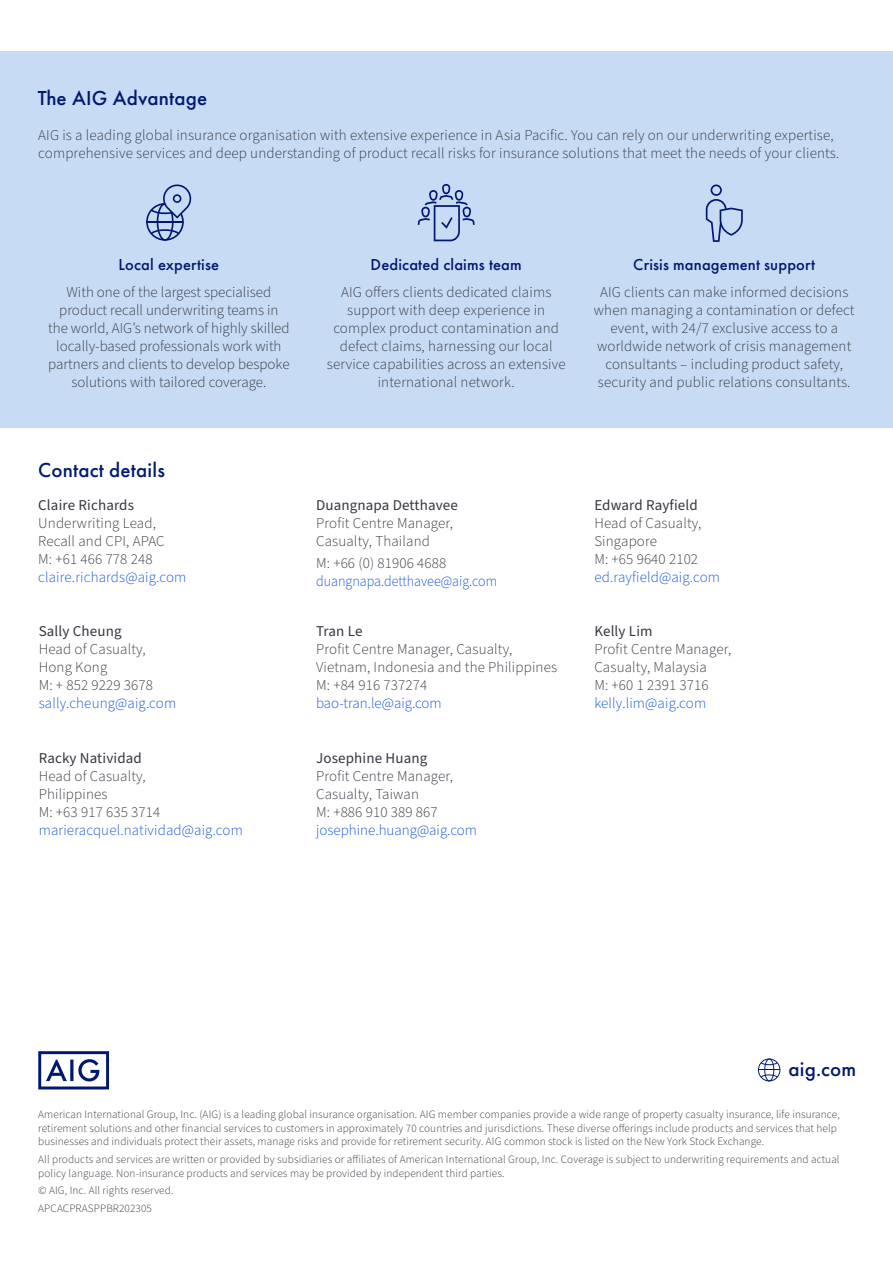
<style>
.page{position:relative;width:893px;height:1263px;background:#fff}
.page>*{position:absolute;margin:0;border:0;box-sizing:border-box;transform-origin:0 0}
.t1{font:500 21px "Futura PT";letter-spacing:.01em;color:#001871}
.t2{font:500 16.5px "Futura PT";letter-spacing:.01em;color:#001871}
.t3{font:300 15px/18px "Source Sans Pro";letter-spacing:.01em;color:#343741}
.t4{font:300 15px "Source Sans Pro";letter-spacing:.01em;color:#1352de}
.t5{font:15px "Source Sans Pro";letter-spacing:.01em;color:#343741}
.t6{font:300 15px "Source Sans Pro";letter-spacing:.01em;color:#1352de;scale:.94 1}
.t7{font:300 11.25px/13.5px "Source Sans Pro";letter-spacing:.01em;color:#343741}
</style>
<div class="page">
<div style="left:0;top:51px;width:893px;height:377px;background:#c7dbf4"></div>
<svg style="left:418px;top:184px;width:57px;height:57px"></svg>
<svg style="left:146px;top:184px;width:46px;height:57px"></svg>
<svg style="left:706px;top:184px;width:37px;height:58px"></svg>
<svg style="left:38px;top:1051px;width:71px;height:38px"></svg>
<svg style="left:758px;top:1058px;width:22px;height:23px"></svg>
<h1 class="t1" style="left:38px;top:86px;width:171px">The AIG Advantage</h1>
<p class="t3" style="left:38px;top:126px;width:803px">AIG is a leading global insurance organisation with extensive experience in Asia Pacific. You can rely on our underwriting expertise, comprehensive services and deep understanding of product recall risks for insurance solutions that meet the needs of your clients.</p>
<p class="t2" style="left:119px;top:255px;width:102px">Local expertise</p>
<p class="t3" style="left:48px;top:283px;width:243px;text-align:center">With one of the largest specialised product recall underwriting teams in the world, AIG’s network of highly skilled locally-based professionals work with partners and clients to develop bespoke solutions with tailored coverage.</p>
<p class="t2" style="left:371px;top:255px;width:153px">Dedicated claims team</p>
<p class="t3" style="left:327px;top:283px;width:240px;text-align:center">AIG offers clients dedicated claims support with deep experience in complex product contamination and defect claims, harnessing our local service capabilities across an extensive international network.</p>
<h1 class="t1" style="left:38px;top:457px;width:128px">Contact details</h1>
<p class="t5" style="left:38px;top:495px;width:97px">Claire Richards</p>
<p class="t3" style="left:38px;top:515px;width:128px">Underwriting Lead,<br>Recall and CPI, APAC<br>M: +61 466 778 248</p>
<p class="t4" style="left:38px;top:567px;width:150px">claire.richards@aig.com</p>
<p class="t5" style="left:39px;top:621px;width:84px">Sally Cheung</p>
<p class="t3" style="left:39px;top:641px;width:116px">Head of Casualty,<br>Hong Kong<br>M: + 852 9229 3678</p>
<p class="t4" style="left:39px;top:693px;width:139px">sally.cheung@aig.com</p>
<p class="t5" style="left:39px;top:748px;width:105px">Racky Natividad</p>
<p class="t3" style="left:39px;top:767px;width:123px">Head of Casualty,<br>Philippines<br>M: +63 917 635 3714</p>
<p class="t4" style="left:39px;top:820px;width:206px">marieracquel.natividad@aig.com</p>
<p class="t5" style="left:316px;top:495px;width:143px">Duangnapa Detthavee</p>
<p class="t3" style="left:316px;top:515px;width:138px">Profit Centre Manager,<br>Casualty, Thailand</p>
<p class="t3" style="left:316px;top:554px;width:132px">M: +66 (0) 81906 4688</p>
<p class="t6" style="left:316px;top:571px;width:194px">duangnapa.detthavee@aig.com</p>
<p class="t5" style="left:316px;top:621px;width:48px">Tran Le</p>
<p class="t3" style="left:316px;top:641px;width:243px">Profit Centre Manager, Casualty,<br>Vietnam, Indonesia and the Philippines<br>M: +84 916 737274</p>
<p class="t4" style="left:316px;top:693px;width:127px">bao-tran.le@aig.com</p>
<p class="t5" style="left:316px;top:748px;width:113px">Josephine Huang</p>
<p class="t3" style="left:316px;top:767px;width:138px">Profit Centre Manager,<br>Casualty, Taiwan<br>M: +886 910 389 867</p>
<p class="t4" style="left:316px;top:820px;width:162px">josephine.huang@aig.com</p>
<p class="t2" style="left:633px;top:255px;width:183px">Crisis management support</p>
<p class="t3" style="left:594px;top:283px;width:262px;text-align:center">AIG clients can make informed decisions when managing a contamination or defect event, with 24/7 exclusive access to a worldwide network of crisis management consultants – including product safety, security and public relations consultants.</p>
<p class="t5" style="left:594px;top:495px;width:105px">Edward Rayfield</p>
<p class="t3" style="left:594px;top:515px;width:109px">Head of Casualty,<br>Singapore<br>M: +65 9640 2102</p>
<p class="t4" style="left:594px;top:567px;width:127px">ed.rayfield@aig.com</p>
<p class="t5" style="left:594px;top:621px;width:60px">Kelly Lim</p>
<p class="t3" style="left:594px;top:641px;width:138px">Profit Centre Manager,<br>Casualty, Malaysia<br>M: +60 1 2391 3716</p>
<p class="t4" style="left:594px;top:693px;width:113px">kelly.lim@aig.com</p>
<h1 class="t1" style="left:788px;top:1056px;width:69px">aig.com</h1>
<p class="t7" style="left:38px;top:1108px;width:803px">American International Group, Inc. (AIG) is a leading global insurance organisation. AIG member companies provide a wide range of property casualty insurance, life insurance, retirement solutions and other financial services to customers in approximately 70 countries and jurisdictions. These diverse offerings include products and services that help businesses and individuals protect their assets, manage risks and provide for retirement security. AIG common stock is listed on the New York Stock Exchange.</p>
<p class="t7" style="left:38px;top:1153px;width:803px">All products and services are written or provided by subsidiaries or affiliates of American International Group, Inc. Coverage is subject to underwriting requirements and actual policy language. Non-insurance products and services may be provided by independent third parties.</p>
<p class="t7" style="left:38px;top:1182px;width:137px;line-height:17.7px">© AIG, Inc. All rights reserved.<br>APCACPRASPPBR202305</p>
</div>
